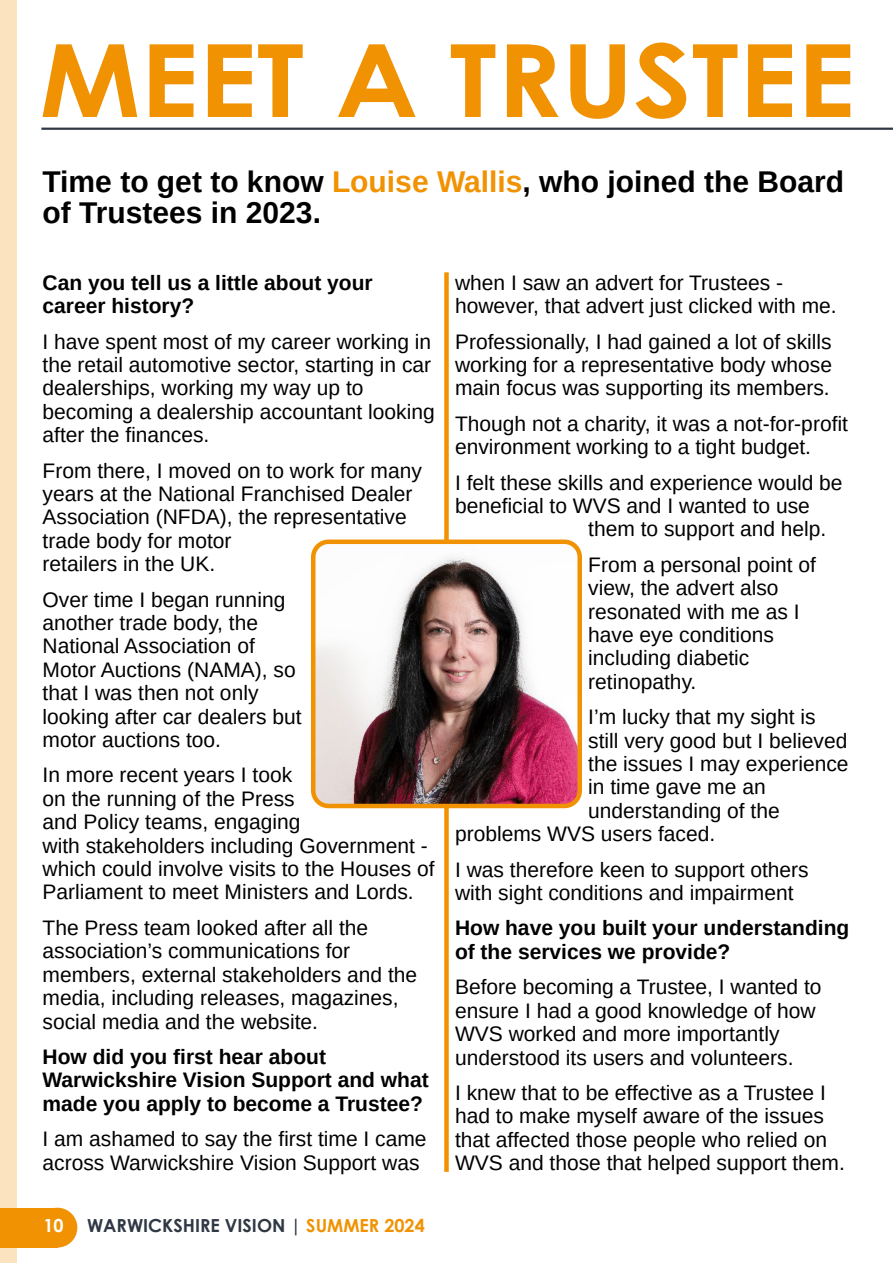
<style>
.page{position:relative;width:893px;height:1263px;background:#fff}
.page>*{position:absolute;margin:0;border:0;box-sizing:border-box;transform-origin:0 0}
.t1{font:700 101.1px "Century Gothic";color:#f19202;scale:1.11 1}
.t2{font:700 30px/31px "Arimo";color:#000}
.t3{font:21px/23.4px "Arimo";color:#000}
.t4{font:700 21px/23.4px "Arimo";color:#000}
.t5{font:700 18px "Century Gothic";color:#2f3844}
.t6{font:700 18px "Century Gothic";color:#fff}
.s1{color:#f19202}
</style>
<div class="page">
<div style="left:0;top:0;width:17px;height:1263px;background:#fbe3bf"></div>
<div style="left:38px;top:1208px;width:39px;height:39px;background:#f19202;border-radius:50%"></div>
<div style="left:0;top:1208px;width:57px;height:39px;background:#f19202"></div>
<hr style="left:43px;top:128px;width:850px;height:2px;background:#2f3844">
<div style="left:444px;top:275px;width:5px;height:894px;background:#f19202"></div>
<img style="left:313px;top:542px;width:267px;height:264px;border-radius:15px">
<div style="left:311px;top:539px;width:271px;height:269px;border:4px solid #f19202;border-radius:15px"></div>
<h1 class="t1" style="left:39px;top:41px;width:737px">MEET A TRUSTEE</h1>
<h2 class="t2" style="left:43px;top:168px;width:803px">Time to get to know <span class="s1">Louise Wallis</span>, who joined the Board of Trustees in 2023.</h2>
<p class="t4" style="left:43px;top:273px;width:332px">Can you tell us a little about your career history?</p>
<p class="t3" style="left:43px;top:331px;width:394px">I have spent most of my career working in the retail automotive sector, starting in car dealerships, working my way up to becoming a dealership accountant looking after the finances.</p>
<p class="t3" style="left:43px;top:460px;width:381px">From there, I moved on to work for many years at the National Franchised Dealer<br>Association (NFDA), the representative trade body for motor<br>retailers in the UK.</p>
<p class="t3" style="left:43px;top:589px;width:261px">Over time I began running another trade body, the<br>National Association of<br>Motor Auctions (NAMA), so that I was then not only looking after car dealers but motor auctions too.</p>
<p class="t3" style="left:43px;top:765px;width:394px">In more recent years I took<br>on the running of the Press<br>and Policy teams, engaging<br>with stakeholders including Government - which could involve visits to the Houses of Parliament to meet Ministers and Lords.</p>
<p class="t3" style="left:43px;top:918px;width:376px">The Press team looked after all the association’s communications for members, external stakeholders and the media, including releases, magazines, social media and the website.</p>
<p class="t4" style="left:43px;top:1047px;width:388px">How did you first hear about<br>Warwickshire Vision Support and what made you apply to become a Trustee?</p>
<p class="t3" style="left:43px;top:1129px;width:385px">I am ashamed to say the first time I came across Warwickshire Vision Support was</p>
<p class="t6" style="left:44px;top:1218px;width:22px">10</p>
<p class="t5" style="left:87px;top:1218px;width:339px">WARWICKSHIRE VISION | <span class="s1">SUMMER 2024</span></p>
<p class="t3" style="left:455px;top:273px;width:383px">when I saw an advert for Trustees - however, that advert just clicked with me.</p>
<p class="t3" style="left:455px;top:331px;width:379px;text-align:justify">Professionally, I had gained a lot of skills working for a representative body whose main focus was supporting its members.</p>
<p class="t3" style="left:455px;top:414px;width:394px">Though not a charity, it was a not-for-profit environment working to a tight budget.</p>
<p class="t3" style="left:455px;top:472px;width:389px">I felt these skills and experience would be</p>
<p class="t3" style="left:455px;top:496px;width:356px">beneficial to WVS and I wanted to use</p>
<p class="t3" style="left:588px;top:519px;width:240px">them to support and help.</p>
<p class="t3" style="left:588px;top:555px;width:229px">From a personal point of view, the advert also resonated with me as I have eye conditions including diabetic retinopathy.</p>
<p class="t3" style="left:588px;top:707px;width:229px">I’m lucky that my sight is</p>
<p class="t3" style="left:588px;top:730px;width:261px">still very good but I believed</p>
<p class="t3" style="left:588px;top:754px;width:262px">the issues I may experience</p>
<p class="t3" style="left:588px;top:777px;width:179px">in time gave me an</p>
<p class="t3" style="left:588px;top:801px;width:193px">understanding of the</p>
<p class="t3" style="left:455px;top:824px;width:262px">problems WVS users faced.</p>
<p class="t3" style="left:455px;top:859px;width:355px">I was therefore keen to support others with sight conditions and impairment</p>
<p class="t4" style="left:455px;top:918px;width:396px">How have you built your understanding of the services we provide?</p>
<p class="t3" style="left:455px;top:977px;width:368px">Before becoming a Trustee, I wanted to ensure I had a good knowledge of how WVS worked and more importantly understood its users and volunteers.</p>
<p class="t3" style="left:455px;top:1083px;width:391px">I knew that to be effective as a Trustee I had to make myself aware of the issues that affected those people who relied on WVS and those that helped support them.</p>
</div>
